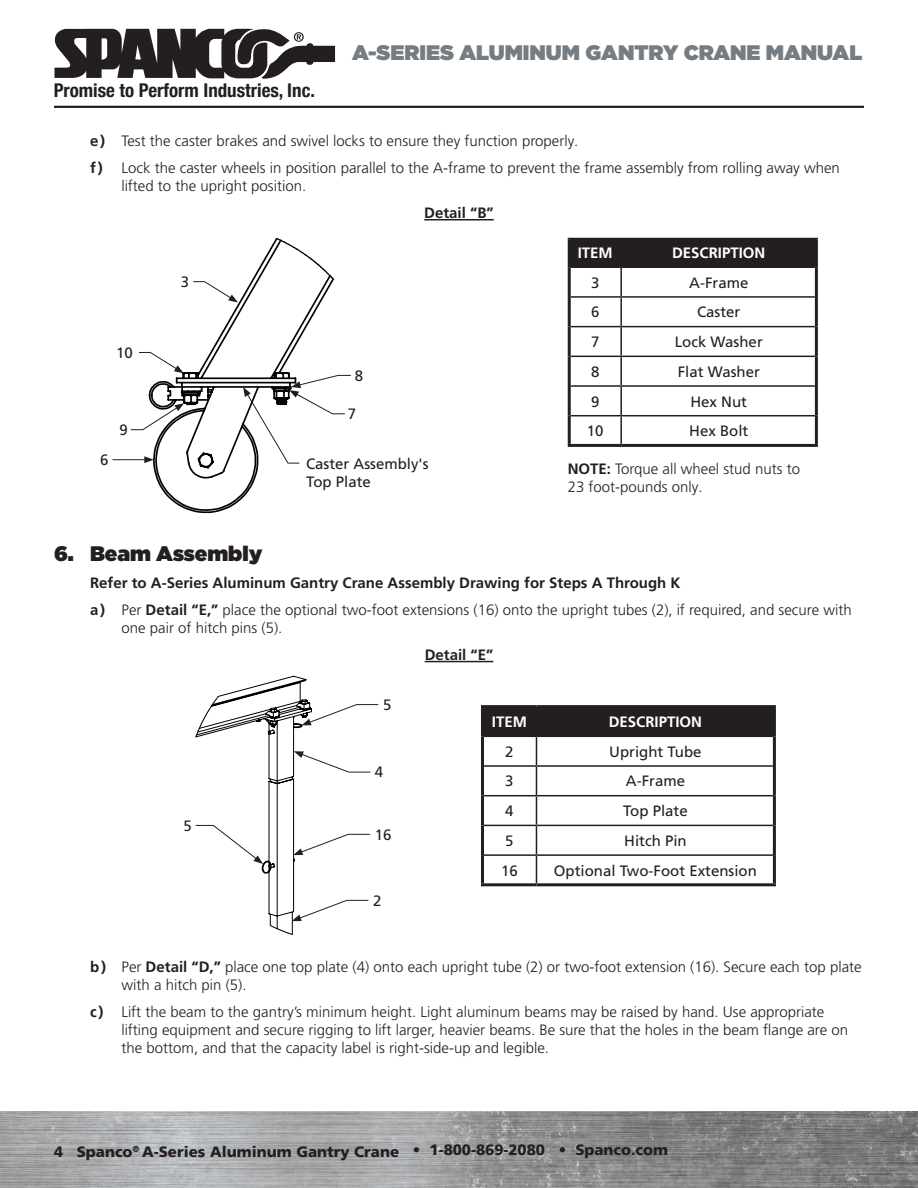
<style>
.page{position:relative;width:918px;height:1188px;background:#fff}
.page>*{position:absolute;margin:0;border:0;box-sizing:border-box;transform-origin:0 0}
.t1{font:900 21px "Gotham";color:#757d82}
.t2{font:900 21px "Gotham";color:#231f20}
.t3{font:700 condensed 18.9px "Helvetica Neue";color:#231f20}
.Main_Text{font:300 15px/18px "Frutiger LT Pro";color:#231f20}
.Table_Body{font:15px "Frutiger LT Pro";color:#231f20}
.Main_Text_Indent{font:700 15px "Frutiger LT Pro";color:#231f20}
.t4{font:900 15px "Frutiger LT Pro";color:#231f20}
.Main_Text-2{font:15px/18px "Frutiger LT Pro";color:#231f20}
.Table_Header{font:700 15px "Frutiger LT Pro";color:#fff}
.Main_Text-3{font:700 15px "Frutiger LT Pro";color:#231f20}
.s1{font-weight:700}
</style>
<div class="page">
<svg style="left:55px;top:28px;width:280px;height:51px"></svg>
<hr style="left:54px;top:106px;width:810px;height:2px;background:#231f20">
<img style="left:0;top:1112px;width:918px;height:76px">
<div style="left:571px;top:239px;width:244px;height:27px;background:#231f20"></div>
<hr style="left:815px;top:239px;width:3px;height:28px;background:#231f20">
<hr style="left:815px;top:267px;width:3px;height:30px;background:#231f20">
<hr style="left:815px;top:297px;width:3px;height:30px;background:#231f20">
<hr style="left:815px;top:327px;width:3px;height:29px;background:#231f20">
<hr style="left:815px;top:356px;width:3px;height:30px;background:#231f20">
<hr style="left:815px;top:386px;width:3px;height:30px;background:#231f20">
<hr style="left:815px;top:416px;width:3px;height:28px;background:#231f20">
<hr style="left:621px;top:266px;width:194px;height:2px;background:#231f20">
<hr style="left:621px;top:296px;width:194px;height:2px;background:#231f20">
<hr style="left:621px;top:326px;width:194px;height:1px;background:#231f20">
<hr style="left:621px;top:356px;width:194px;height:1px;background:#231f20">
<hr style="left:621px;top:385px;width:194px;height:2px;background:#231f20">
<hr style="left:621px;top:415px;width:194px;height:1px;background:#231f20">
<hr style="left:621px;top:238px;width:197px;height:1px;background:#231f20">
<hr style="left:568px;top:238px;width:53px;height:1px;background:#231f20">
<hr style="left:620px;top:239px;width:2px;height:27px;background:#231f20">
<hr style="left:571px;top:266px;width:50px;height:2px;background:#231f20">
<hr style="left:620px;top:268px;width:2px;height:28px;background:#231f20">
<hr style="left:571px;top:296px;width:50px;height:2px;background:#231f20">
<hr style="left:620px;top:298px;width:2px;height:28px;background:#231f20">
<hr style="left:571px;top:326px;width:50px;height:1px;background:#231f20">
<hr style="left:620px;top:327px;width:2px;height:29px;background:#231f20">
<hr style="left:571px;top:356px;width:50px;height:1px;background:#231f20">
<hr style="left:620px;top:357px;width:2px;height:28px;background:#231f20">
<hr style="left:571px;top:385px;width:50px;height:2px;background:#231f20">
<hr style="left:620px;top:387px;width:2px;height:28px;background:#231f20">
<hr style="left:571px;top:415px;width:50px;height:1px;background:#231f20">
<hr style="left:620px;top:416px;width:2px;height:28px;background:#231f20">
<hr style="left:568px;top:239px;width:3px;height:28px;background:#231f20">
<hr style="left:568px;top:267px;width:3px;height:30px;background:#231f20">
<hr style="left:568px;top:297px;width:3px;height:30px;background:#231f20">
<hr style="left:568px;top:327px;width:3px;height:29px;background:#231f20">
<hr style="left:568px;top:356px;width:3px;height:30px;background:#231f20">
<hr style="left:568px;top:386px;width:3px;height:30px;background:#231f20">
<hr style="left:568px;top:416px;width:3px;height:28px;background:#231f20">
<hr style="left:568px;top:444px;width:53px;height:3px;background:#231f20">
<hr style="left:621px;top:444px;width:197px;height:3px;background:#231f20">
<hr style="left:424px;top:219px;width:70px;height:1px;background:#231f20">
<svg style="left:149px;top:238px;width:185px;height:275px"></svg>
<svg style="left:243px;top:375px;width:108px;height:89px"></svg>
<svg style="left:139px;top:352px;width:45px;height:21px"></svg>
<svg style="left:130px;top:403px;width:54px;height:27px"></svg>
<hr style="left:113px;top:459px;width:34px;height:1px;background:#231f20">
<svg style="left:144px;top:456px;width:10px;height:7px"></svg>
<svg style="left:192px;top:281px;width:46px;height:21px"></svg>
<hr style="left:425px;top:661px;width:68px;height:1px;background:#231f20">
<svg style="left:484px;top:708px;width:289px;height:175px"></svg>
<hr style="left:481px;top:705px;width:55px;height:3px;background:#231f20">
<hr style="left:481px;top:708px;width:3px;height:28px;background:#231f20">
<hr style="left:536px;top:705px;width:240px;height:3px;background:#231f20">
<hr style="left:773px;top:708px;width:3px;height:28px;background:#231f20">
<hr style="left:481px;top:736px;width:3px;height:30px;background:#231f20">
<hr style="left:773px;top:736px;width:3px;height:30px;background:#231f20">
<hr style="left:481px;top:766px;width:3px;height:30px;background:#231f20">
<hr style="left:773px;top:766px;width:3px;height:30px;background:#231f20">
<hr style="left:481px;top:796px;width:3px;height:29px;background:#231f20">
<hr style="left:773px;top:796px;width:3px;height:29px;background:#231f20">
<hr style="left:481px;top:825px;width:3px;height:30px;background:#231f20">
<hr style="left:773px;top:825px;width:3px;height:30px;background:#231f20">
<hr style="left:481px;top:855px;width:3px;height:28px;background:#231f20">
<hr style="left:773px;top:855px;width:3px;height:28px;background:#231f20">
<hr style="left:481px;top:883px;width:55px;height:3px;background:#231f20">
<hr style="left:536px;top:883px;width:240px;height:3px;background:#231f20">
<svg style="left:195px;top:675px;width:184px;height:260px"></svg>
<p class="t3" style="left:54px;top:74px;width:263px">Promise to Perform Industries, Inc.</p>
<h1 class="t1" style="left:352px;top:37px;width:512px">A-SERIES ALUMINUM GANTRY CRANE MANUAL</h1>
<p class="Main_Text" style="left:90px;top:132px;width:490px"><span class="s1">e)</span> Test the caster brakes and swivel locks to ensure they function properly.</p>
<p class="Main_Text" style="left:122px;top:159px;width:720px;text-indent:-32px"><span class="s1">f)</span> Lock the caster wheels in position parallel to the A-frame to prevent the frame assembly from rolling away when lifted to the upright position.</p>
<p class="Main_Text-3" style="left:424px;top:204px;width:71px">Detail “B”</p>
<p class="Main_Text-2" style="left:116px;top:344px;width:18px">10</p>
<p class="Main_Text-2" style="left:100px;top:451px;width:10px">6</p>
<p class="Main_Text-2" style="left:119px;top:421px;width:10px">9</p>
<p class="Main_Text-2" style="left:181px;top:273px;width:10px">3</p>
<p class="Main_Text-2" style="left:355px;top:367px;width:10px">8</p>
<p class="Main_Text-2" style="left:348px;top:405px;width:10px">7</p>
<p class="Main_Text-2" style="left:306px;top:455px;width:124px">Caster Assembly's<br>Top Plate</p>
<p class="Table_Header" style="left:578px;top:244px;width:37px">ITEM</p>
<p class="Table_Header" style="left:672px;top:244px;width:95px">DESCRIPTION</p>
<p class="Table_Body" style="left:591px;top:274px;width:10px">3</p>
<p class="Table_Body" style="left:689px;top:274px;width:61px">A-Frame</p>
<p class="Table_Body" style="left:591px;top:303px;width:10px">6</p>
<p class="Table_Body" style="left:697px;top:303px;width:45px">Caster</p>
<p class="Table_Body" style="left:591px;top:333px;width:10px">7</p>
<p class="Table_Body" style="left:675px;top:333px;width:90px">Lock Washer</p>
<p class="Table_Body" style="left:591px;top:363px;width:10px">8</p>
<p class="Table_Body" style="left:678px;top:363px;width:84px">Flat Washer</p>
<p class="Table_Body" style="left:591px;top:392px;width:10px">9</p>
<p class="Table_Body" style="left:690px;top:392px;width:58px">Hex Nut</p>
<p class="Table_Body" style="left:587px;top:422px;width:18px">10</p>
<p class="Table_Body" style="left:689px;top:422px;width:61px">Hex Bolt</p>
<p class="Main_Text" style="left:568px;top:460px;width:234px"><span class="s1">NOTE:</span> Torque all wheel stud nuts to<br>23 foot-pounds only.</p>
<p class="t2" style="left:54px;top:539px;width:210px">6. Beam Assembly</p>
<p class="Main_Text_Indent" style="left:90px;top:574px;width:592px">Refer to A-Series Aluminum Gantry Crane Assembly Drawing for Steps A Through K</p>
<p class="Main_Text" style="left:122px;top:601px;width:732px;text-indent:-32px"><span class="s1">a)</span> Per <span class="s1">Detail “E,”</span> place the optional two-foot extensions (16) onto the upright tubes (2), if required, and secure with one pair of hitch pins (5).</p>
<p class="Main_Text-3" style="left:425px;top:646px;width:70px">Detail “E”</p>
<p class="Main_Text-2" style="left:184px;top:817px;width:10px">5</p>
<p class="Main_Text-2" style="left:383px;top:696px;width:10px">5</p>
<p class="Main_Text-2" style="left:375px;top:762px;width:10px">4</p>
<p class="Main_Text-2" style="left:375px;top:826px;width:18px">16</p>
<p class="Main_Text-2" style="left:373px;top:892px;width:10px">2</p>
<p class="Table_Header" style="left:492px;top:713px;width:37px">ITEM</p>
<p class="Table_Header" style="left:609px;top:713px;width:95px">DESCRIPTION</p>
<p class="Table_Body" style="left:505px;top:743px;width:10px">2</p>
<p class="Table_Body" style="left:609px;top:743px;width:94px">Upright Tube</p>
<p class="Table_Body" style="left:505px;top:772px;width:10px">3</p>
<p class="Table_Body" style="left:626px;top:772px;width:61px">A-Frame</p>
<p class="Table_Body" style="left:505px;top:802px;width:10px">4</p>
<p class="Table_Body" style="left:623px;top:802px;width:66px">Top Plate</p>
<p class="Table_Body" style="left:505px;top:832px;width:10px">5</p>
<p class="Table_Body" style="left:624px;top:832px;width:64px">Hitch Pin</p>
<p class="Table_Body" style="left:501px;top:862px;width:18px">16</p>
<p class="Table_Body" style="left:554px;top:862px;width:205px">Optional Two-Foot Extension</p>
<p class="Main_Text" style="left:122px;top:958px;width:742px;text-indent:-32px"><span class="s1">b)</span> Per <span class="s1">Detail “D,”</span> place one top plate (4) onto each upright tube (2) or two-foot extension (16). Secure each top plate with a hitch pin (5).</p>
<p class="Main_Text" style="left:122px;top:1003px;width:728px;text-indent:-32px"><span class="s1">c )</span> Lift the beam to the gantry’s minimum height. Light aluminum beams may be raised by hand. Use appropriate lifting equipment and secure rigging to lift larger, heavier beams. Be sure that the holes in the beam flange are on the bottom, and that the capacity label is right-side-up and legible.</p>
<p class="t4" style="left:54px;top:1142px;width:616px">4 Spanco<sup>®</sup> A-Series Aluminum Gantry Crane • 1-800-869-2080 • Spanco.com</p>
</div>
